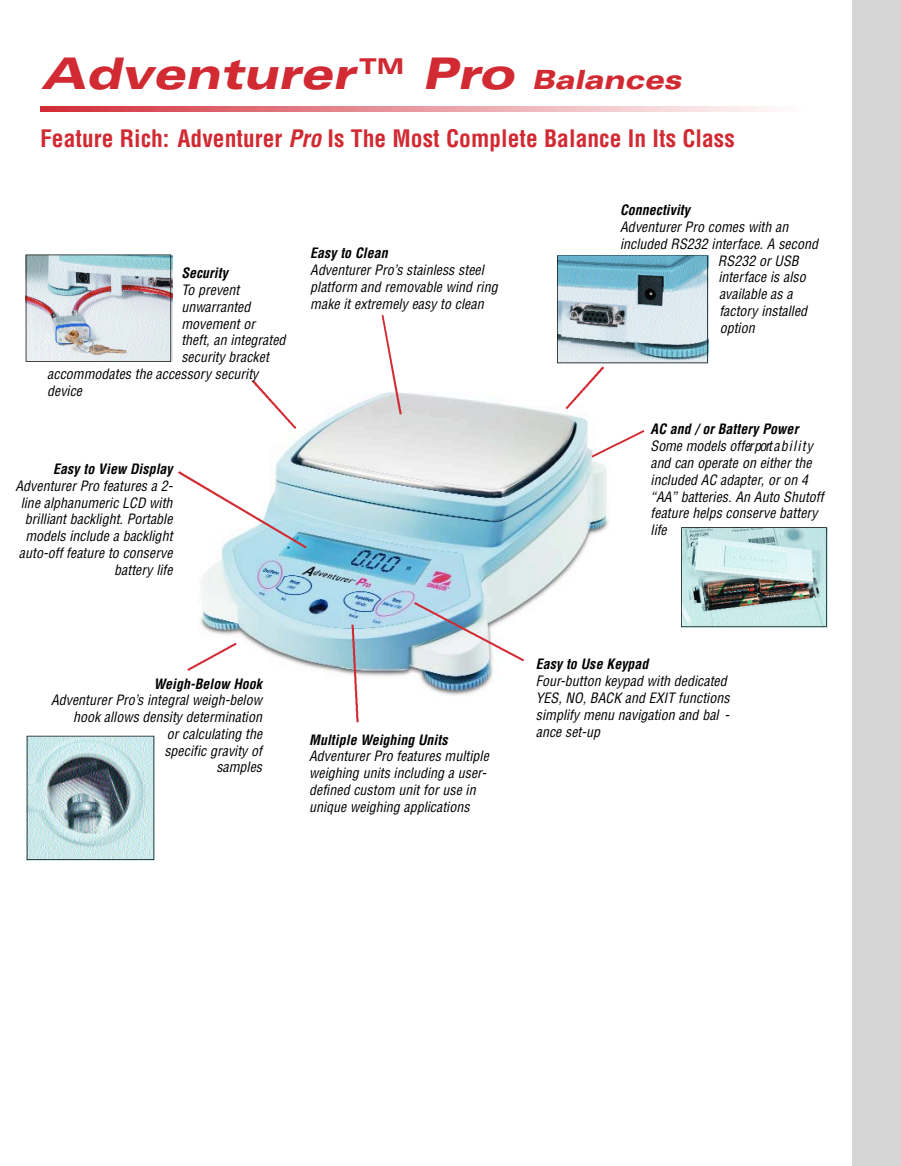
<style>
.page{position:relative;width:901px;height:1166px;background:#fff}
.page>*{position:absolute;margin:0;border:0;box-sizing:border-box;transform-origin:0 0}
.t1{font:italic 900 expanded 43.57px "Univers";letter-spacing:-.005em;color:#d12a32}
.t2{font:700 condensed 23.45px "Helvetica";color:#d12a32}
.t3{font:italic condensed 14px/16.8px "Helvetica";color:#000}
.t4{font:italic 700 condensed 14px "Helvetica";color:#000}
.s1{font-size:26.43px}
.s2{font-style:italic}
</style>
<div class="page">
<div style="left:851px;top:0;width:49px;height:1166px;background:#d5d6d5"></div>
<img style="left:41px;top:106px;width:726px;height:6px">
<img style="left:200px;top:392px;width:409px;height:303px">
<svg style="left:381px;top:315px;width:20px;height:99px"></svg>
<svg style="left:592px;top:430px;width:52px;height:27px"></svg>
<svg style="left:252px;top:380px;width:44px;height:49px"></svg>
<svg style="left:414px;top:602px;width:110px;height:59px"></svg>
<svg style="left:187px;top:643px;width:49px;height:28px"></svg>
<svg style="left:178px;top:471px;width:129px;height:77px"></svg>
<img style="left:681px;top:527px;width:145px;height:100px">
<img style="left:26px;top:255px;width:145px;height:107px">
<img style="left:557px;top:256px;width:150px;height:153px">
<img style="left:27px;top:736px;width:127px;height:124px">
<svg style="left:351px;top:625px;width:7px;height:97px"></svg>
<h1 class="t1" style="left:41px;top:58px;width:641px">A d v e n tu rer<sup>T</sup> <sup>M</sup> P ro <span class="s1">B a la n c e s</span></h1>
<h2 class="t2" style="left:40px;top:130px;width:696px">Feature Rich: Adventurer <span class="s2">Pro</span> Is The Most Complete Balance In Its Class</h2>
<p class="t4" style="left:181px;top:268px;width:48px">Security</p>
<p class="t3" style="left:181px;top:283px;width:59px">To prevent</p>
<p class="t3" style="left:181px;top:299px;width:70px">unwarranted</p>
<p class="t3" style="left:181px;top:316px;width:75px">movement or</p>
<p class="t3" style="left:181px;top:333px;width:106px">theft, an integrated</p>
<p class="t3" style="left:181px;top:350px;width:89px">security bracket</p>
<p class="t3" style="left:47px;top:366px;width:213px">accommodates the accessory security</p>
<p class="t3" style="left:47px;top:383px;width:36px">device</p>
<p class="t4" style="left:310px;top:248px;width:79px">Easy to Clean</p>
<p class="t3" style="left:310px;top:263px;width:189px">Adventurer Pro’s stainless steel platform and removable wind ring make it extremely easy to clean</p>
<p class="t4" style="left:53px;top:463px;width:121px">Easy to View Display</p>
<p class="t3" style="left:15px;top:478px;width:159px;text-align:right">Adventurer Pro features a 2- line alphanumeric LCD with brilliant backlight. Portable models include a backlight auto-off feature to conserve battery life</p>
<p class="t4" style="left:154px;top:678px;width:110px">Weigh-Below Hook</p>
<p class="t3" style="left:51px;top:693px;width:213px;text-align:right">Adventurer Pro’s integral weigh-below hook allows density determination<br>or calculating the<br>specific gravity of<br>samples</p>
<p class="t4" style="left:309px;top:734px;width:140px">Multiple Weighing Units</p>
<p class="t3" style="left:309px;top:749px;width:181px">Adventurer Pro features multiple weighing units including a user&shy;defined custom unit for use in unique weighing applications</p>
<p class="t4" style="left:620px;top:205px;width:71px">Connectivity</p>
<p class="t3" style="left:620px;top:220px;width:170px">Adventurer Pro comes with an</p>
<p class="t3" style="left:620px;top:237px;width:199px">included RS232 interface. A second</p>
<p class="t3" style="left:718px;top:254px;width:82px">RS232 or USB</p>
<p class="t3" style="left:718px;top:270px;width:89px">interface is also</p>
<p class="t3" style="left:719px;top:287px;width:75px">available as a</p>
<p class="t3" style="left:719px;top:304px;width:89px">factory installed</p>
<p class="t3" style="left:719px;top:321px;width:36px">option</p>
<p class="t4" style="left:650px;top:424px;width:149px">AC and / or Battery Power</p>
<p class="t3" style="left:650px;top:439px;width:175px">Some models offer port a b i l i t y and can operate on either the included AC adapter, or on 4 “AA” batteries. An Auto Shutoff feature helps conserve battery life</p>
<p class="t4" style="left:535px;top:659px;width:114px">Easy to Use Keypad</p>
<p class="t3" style="left:535px;top:674px;width:195px">Four-button keypad with dedicated<br>YES, NO, BACK and EXIT functions simplify menu navigation and bal - ance set-up</p>
</div>
